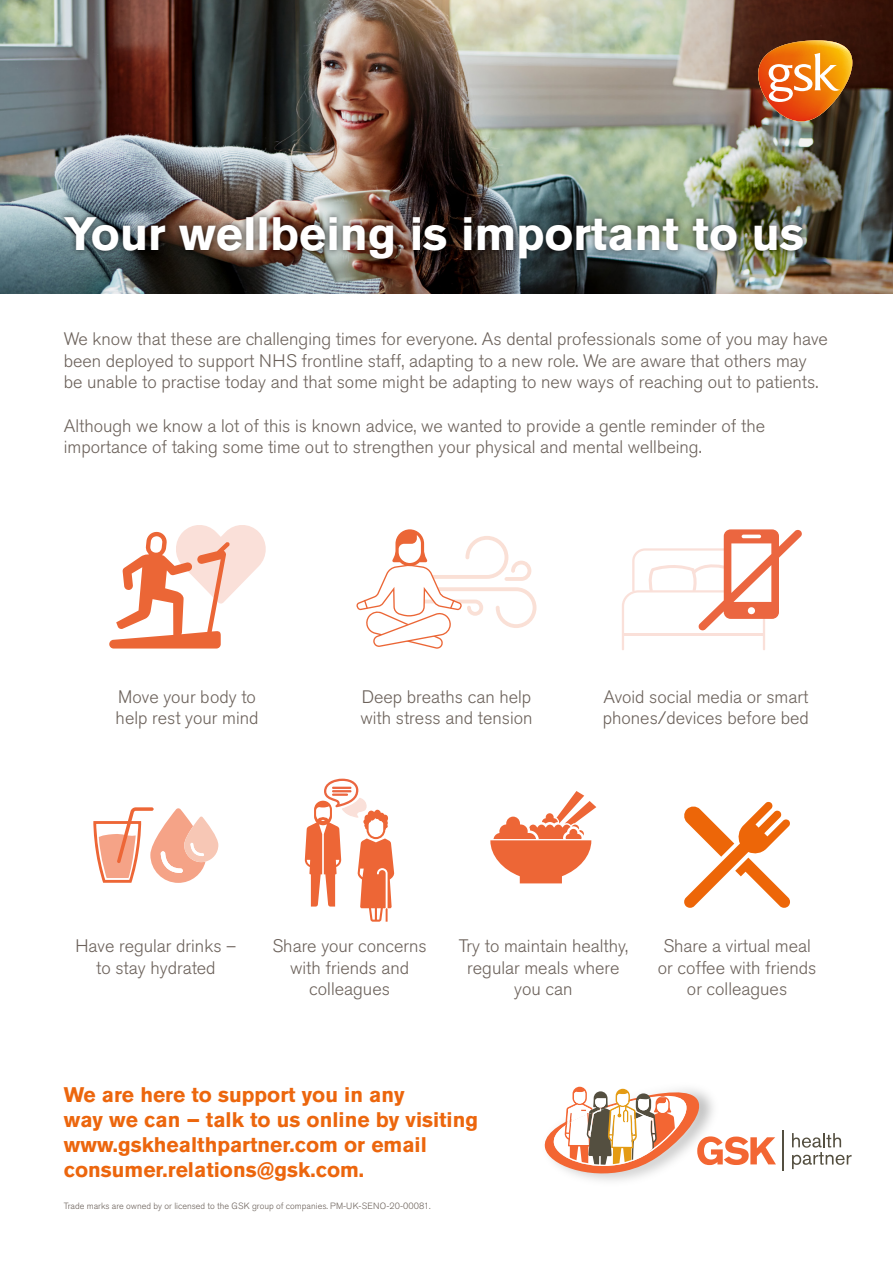
<style>
.page{position:relative;width:893px;height:1263px;background:#fff}
.page>*{position:absolute;margin:0;border:0;box-sizing:border-box;transform-origin:0 0}
.t1{font:700 46.5px "Akzidenz Grotesk Pro";color:#fff}
.t2{font:700 21px/25.2px "Akzidenz Grotesk Pro";color:#ec660d}
.t3{font:300 18px/21.6px "Akzidenz Grotesk Pro";color:#6c625b}
.t4{font:300 9px "Akzidenz Grotesk Pro";color:#6c625b}
</style>
<div class="page">
<img style="left:0;top:0;width:893px;height:293px">
<img style="left:758px;top:40px;width:94px;height:81px">
<div style="left:58px;top:210px;width:752px;height:56px;background:#000;opacity:.75"></div>
<svg style="left:544px;top:1087px;width:232px;height:92px"></svg>
<svg style="left:792px;top:1133px;width:60px;height:36px"></svg>
<hr style="left:782px;top:1131px;width:2px;height:40px;background:#544f40">
<svg style="left:109px;top:525px;width:157px;height:123px"></svg>
<svg style="left:356px;top:529px;width:180px;height:120px"></svg>
<svg style="left:622px;top:529px;width:180px;height:121px"></svg>
<svg style="left:93px;top:807px;width:125px;height:76px"></svg>
<svg style="left:305px;top:779px;width:89px;height:143px"></svg>
<svg style="left:490px;top:791px;width:106px;height:92px"></svg>
<svg style="left:684px;top:801px;width:106px;height:107px"></svg>
<h1 class="t1" style="left:64px;top:203px;width:742px">Your wellbeing is important to us</h1>
<p class="t3" style="left:64px;top:328px;width:766px">We know that these are challenging times for everyone. As dental professionals some of you may have been deployed to support NHS frontline staff, adapting to a new role. We are aware that others may be unable to practise today and that some might be adapting to new ways of reaching out to patients.</p>
<p class="t3" style="left:64px;top:414px;width:703px">Although we know a lot of this is known advice, we wanted to provide a gentle reminder of the importance of taking some time out to strengthen your physical and mental wellbeing.</p>
<p class="t3" style="left:116px;top:686px;width:144px">Move your body to help rest your mind</p>
<p class="t3" style="left:360px;top:686px;width:174px">Deep breaths can help with stress and tension</p>
<p class="t3" style="left:603px;top:686px;width:208px">Avoid social media or smart phones/devices before bed</p>
<p class="t3" style="left:75px;top:935px;width:163px;text-align:center">Have regular drinks – to stay hydrated</p>
<p class="t3" style="left:272px;top:935px;width:156px;text-align:center">Share your concerns with friends and colleagues</p>
<p class="t3" style="left:459px;top:935px;width:171px;text-align:center">Try to maintain healthy, regular meals where you can</p>
<p class="t3" style="left:658px;top:935px;width:160px;text-align:center">Share a virtual meal or coffee with friends or colleagues</p>
<p class="t2" style="left:64px;top:1081px;width:416px">We are here to support you in any<br>way we can – talk to us online by visiting www.gskhealthpartner.com or email consumer.relations@gsk.com.</p>
<p class="t4" style="left:64px;top:1199px;width:368px">Trade marks are owned by or licensed to the GSK group of companies. PM-UK-SENO-20-00081.</p>
</div>
